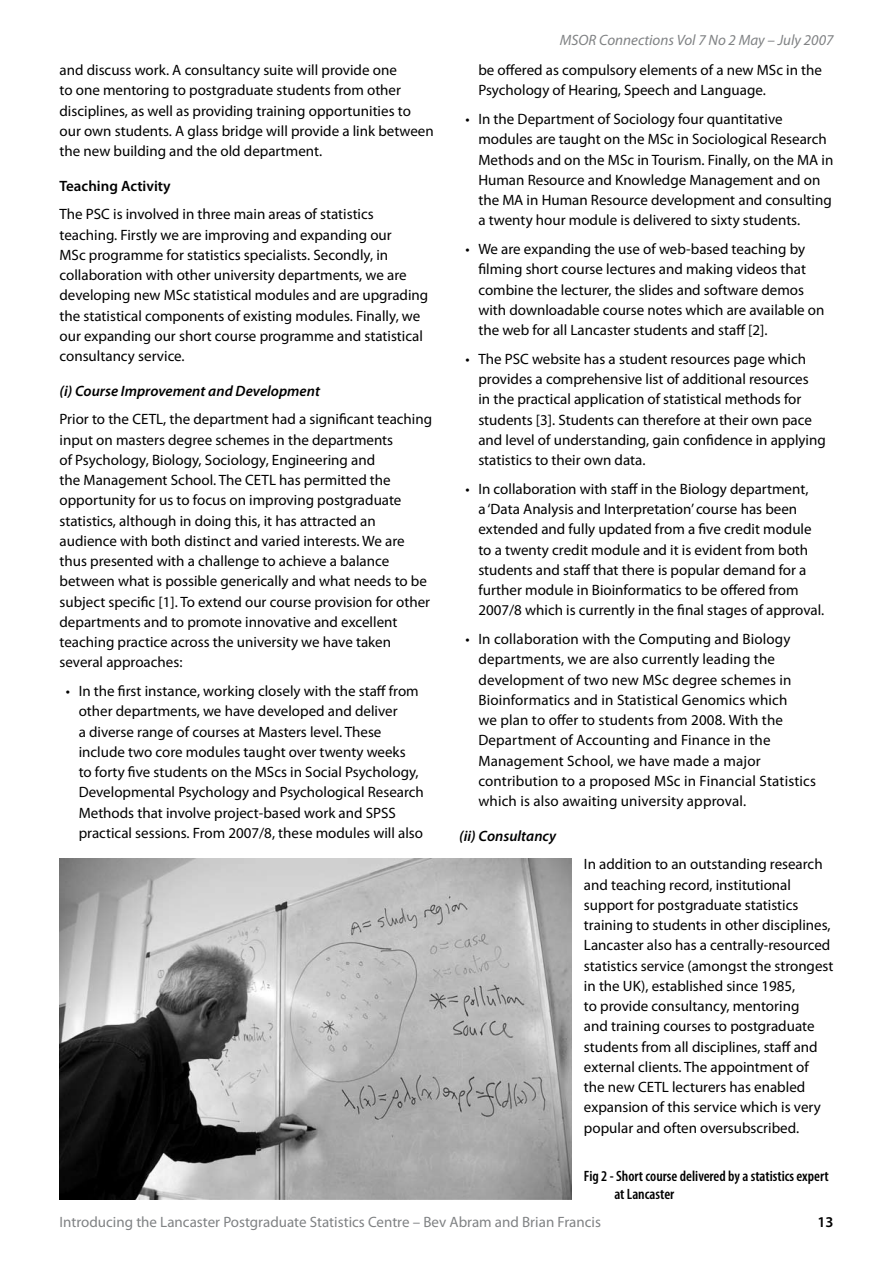
<style>
.page{position:relative;width:893px;height:1263px;background:#fff}
.page>*{position:absolute;margin:0;border:0;box-sizing:border-box;transform-origin:0 0}
.t1{font:15px/20.2px "Myriad Pro";color:#000}
.t2{font:15px "Myriad Pro";color:#808284}
.t3{font:600 condensed 15px/18px "Myriad Pro";color:#000}
.t4{font:italic 600 15px "Myriad Pro";color:#000}
.t5{font:italic 15px "Myriad Pro";color:#808284}
.t6{font:600 15px "Myriad Pro";color:#000}
</style>
<div class="page">
<img style="left:60px;top:859px;width:511px;height:340px">
<p class="t1" style="left:60px;top:60px;width:376px">and discuss work. A consultancy suite will provide one<br>to one mentoring to postgraduate students from other disciplines, as well as providing training opportunities to our own students. A glass bridge will provide a link between the new building and the old department.</p>
<p class="t6" style="left:60px;top:176px;width:113px">Teaching Activity</p>
<p class="t1" style="left:60px;top:204px;width:370px">The PSC is involved in three main areas of statistics teaching. Firstly we are improving and expanding our<br>MSc programme for statistics specialists. Secondly, in collaboration with other university departments, we are developing new MSc statistical modules and are upgrading the statistical components of existing modules. Finally, we our expanding our short course programme and statistical consultancy service.</p>
<p class="t4" style="left:60px;top:381px;width:262px">(i) Course Improvement and Development</p>
<p class="t1" style="left:60px;top:409px;width:374px">Prior to the CETL, the department had a significant teaching input on masters degree schemes in the departments<br>of Psychology, Biology, Sociology, Engineering and<br>the Management School. The CETL has permitted the opportunity for us to focus on improving postgraduate statistics, although in doing this, it has attracted an audience with both distinct and varied interests. We are thus presented with a challenge to achieve a balance between what is possible generically and what needs to be subject specific [1]. To extend our course provision for other departments and to promote innovative and excellent teaching practice across the university we have taken several approaches:</p>
<p class="t1" style="left:79px;top:681px;width:347px">In the first instance, working closely with the staff from other departments, we have developed and deliver<br>a diverse range of courses at Masters level. These include two core modules taught over twenty weeks<br>to forty five students on the MScs in Social Psychology, Developmental Psychology and Psychological Research Methods that involve project-based work and SPSS practical sessions. From 2007/8, these modules will also</p>
<p class="t1" style="left:66px;top:681px;width:6px">•</p>
<p class="t5" style="left:560px;top:30px;width:275px">MSOR Connections Vol 7 No 2 May – July 2007</p>
<p class="t1" style="left:478px;top:60px;width:345px">be offered as compulsory elements of a new MSc in the<br>Psychology of Hearing, Speech and Language.</p>
<p class="t1" style="left:478px;top:109px;width:356px">In the Department of Sociology four quantitative modules are taught on the MSc in Sociological Research Methods and on the MSc in Tourism. Finally, on the MA in Human Resource and Knowledge Management and on the MA in Human Resource development and consulting a twenty hour module is delivered to sixty students.</p>
<p class="t1" style="left:478px;top:239px;width:348px">We are expanding the use of web-based teaching by filming short course lectures and making videos that combine the lecturer, the slides and software demos with downloadable course notes which are available on the web for all Lancaster students and staff [2].</p>
<p class="t1" style="left:478px;top:348px;width:349px">The PSC website has a student resources page which provides a comprehensive list of additional resources<br>in the practical application of statistical methods for students [3]. Students can therefore at their own pace and level of understanding, gain confidence in applying statistics to their own data.</p>
<p class="t1" style="left:478px;top:478px;width:347px">In collaboration with staff in the Biology department,<br>a ‘Data Analysis and Interpretation’ course has been extended and fully updated from a five credit module to a twenty credit module and it is evident from both students and staff that there is popular demand for a further module in Bioinformatics to be offered from 2007/8 which is currently in the final stages of approval.</p>
<p class="t1" style="left:478px;top:629px;width:339px">In collaboration with the Computing and Biology departments, we are also currently leading the development of two new MSc degree schemes in Bioinformatics and in Statistical Genomics which<br>we plan to offer to students from 2008. With the Department of Accounting and Finance in the Management School, we have made a major contribution to a proposed MSc in Financial Statistics which is also awaiting university approval.</p>
<p class="t4" style="left:459px;top:826px;width:99px">(ii) Consultancy</p>
<p class="t1" style="left:584px;top:854px;width:251px">In addition to an outstanding research and teaching record, institutional support for postgraduate statistics training to students in other disciplines, Lancaster also has a centrally-resourced statistics service (amongst the strongest in the UK), established since 1985,<br>to provide consultancy, mentoring<br>and training courses to postgraduate students from all disciplines, staff and external clients. The appointment of<br>the new CETL lecturers has enabled expansion of this service which is very popular and often oversubscribed.</p>
<p class="t1" style="left:466px;top:109px;width:6px">•</p>
<p class="t1" style="left:466px;top:239px;width:6px">•</p>
<p class="t1" style="left:466px;top:348px;width:6px">•</p>
<p class="t1" style="left:466px;top:478px;width:6px">•</p>
<p class="t1" style="left:466px;top:629px;width:6px">•</p>
<p class="t3" style="left:614px;top:1167px;width:216px;text-indent:-30px">Fig 2 - Short course delivered by a statistics expert at Lancaster</p>
<p class="t2" style="left:60px;top:1213px;width:543px">Introducing the Lancaster Postgraduate Statistics Centre – Bev Abram and Brian Francis</p>
<p class="t6" style="left:817px;top:1213px;width:18px">13</p>
</div>
